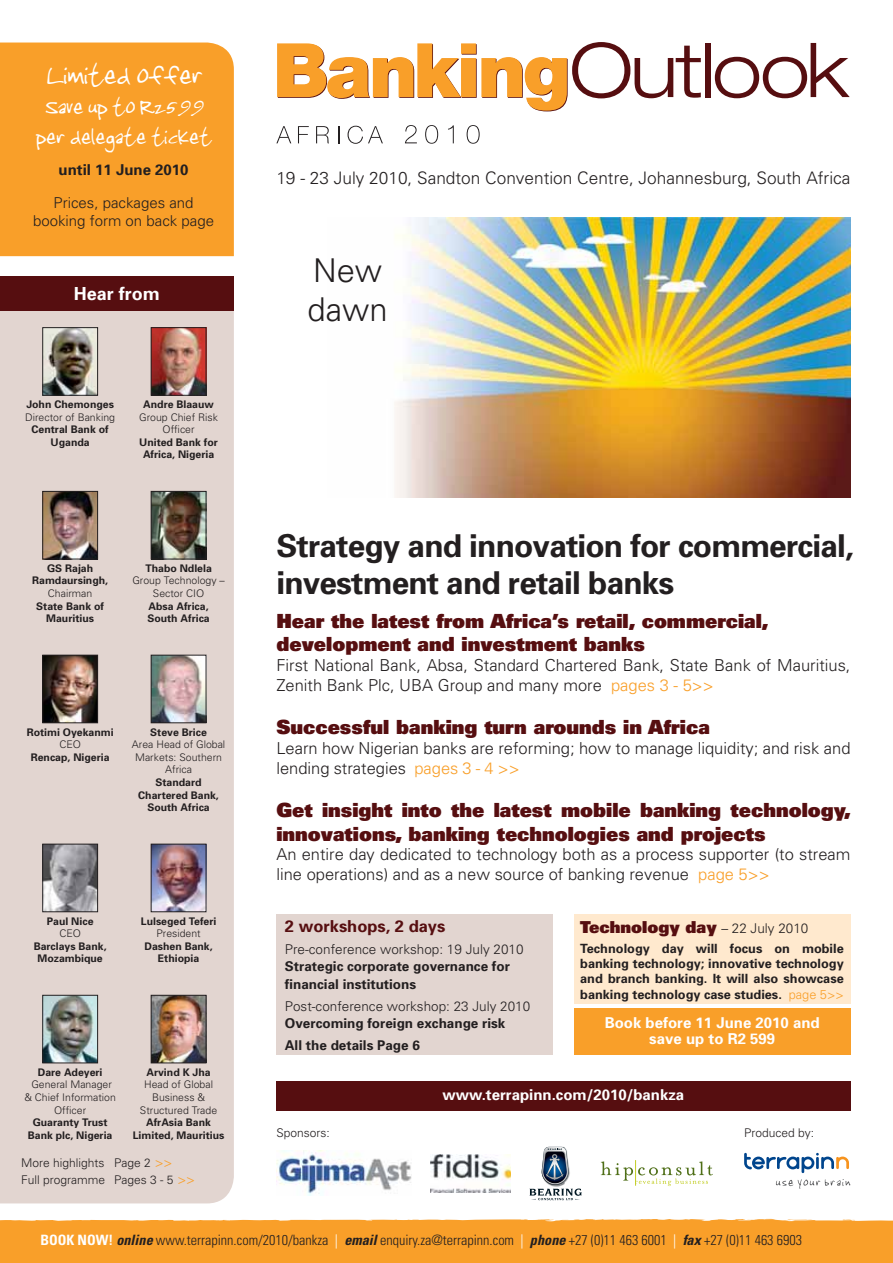
<style>
.page{position:relative;width:893px;height:1263px;background:#fff}
.page>*{position:absolute;margin:0;border:0;box-sizing:border-box;transform-origin:0 0}
.t1{font:39px "Jenkinsv 20";color:#fff}
.t2{font:300 32.85px/39.3px "Univers";color:#231f20}
.t3{font:700 31.5px/37.8px "Univers";letter-spacing:-.025em;color:#231f20}
.t4{font:31.5px/30px "Jenkinsv 20";color:#fff}
.t5{font:900 19.5px/23.4px "Univers";color:#560e10}
.t6{font:700 18px "Univers";color:#fff}
.t7{font:300 17.25px "Univers";color:#231f20}
.t8{font:300 16.5px/19.8px "Univers";color:#231f20}
.t9{font:900 16.5px "Univers";color:#560e10}
.t10{font:700 16.5px "Univers";color:#560e10}
.t11{font:700 15px/16.5px "Univers";color:#fff;text-align:center}
.t12{font:300 15px/18px "Univers";color:#231f20;text-align:center}
.t13{font:700 15px "Univers";color:#231f20}
.t14{font:300 condensed 14.25px "Univers";color:#231f20}
.t15{font:700 13.5px/17.7px "Univers";color:#231f20}
.t16{font:300 13.5px "Univers";color:#231f20}
.t17{font:700 12.75px/15.3px "Univers";color:#231f20;text-align:justify}
.t18{font:300 12px/16.2px "Univers";color:#231f20}
.t19{font:700 10.5px/12.6px "Univers";color:#231f20;text-align:center}
.t20{font:300 10.5px/12.6px "Univers";color:#231f20;text-align:center}
.s1{font-size:13.5px;color:#f99f29}
.s2{color:#f99f29}
.s3{font-weight:300;font-size:13.5px;color:#231f20}
.s4{font-weight:300;color:#f99f29}
.s5{font-weight:700;color:#fff}
.s6{font-weight:700;font-style:italic}
.s7{color:#fff}
</style>
<div class="page">
<div style="left:276px;top:914px;width:277px;height:140px;background:#e2d5d0"></div>
<div style="left:0;top:1219px;width:893px;height:44px;background:#f99f29"></div>
<div style="left:574px;top:1008px;width:276px;height:47px;background:#f99f29"></div>
<div style="left:276px;top:1081px;width:574px;height:30px;background:#560e10"></div>
<div style="left:574px;top:915px;width:276px;height:89px;background:#ffe9ce"></div>
<div style="left:0;top:310px;width:234px;height:893px;background:#e2d5d0"></div>
<div style="left:0;top:276px;width:234px;height:34px;background:#560e10"></div>
<img style="left:45px;top:329px;width:51px;height:64px">
<div style="left:43px;top:327px;width:55px;height:68px;border:1px solid #231f20"></div>
<img style="left:153px;top:329px;width:51px;height:64px">
<div style="left:151px;top:327px;width:55px;height:68px;border:1px solid #231f20"></div>
<img style="left:153px;top:997px;width:51px;height:64px">
<div style="left:151px;top:995px;width:55px;height:68px;border:1px solid #231f20"></div>
<img style="left:45px;top:997px;width:51px;height:64px">
<div style="left:43px;top:995px;width:55px;height:68px;border:1px solid #231f20"></div>
<img style="left:153px;top:846px;width:51px;height:64px">
<div style="left:151px;top:844px;width:55px;height:68px;border:1px solid #231f20"></div>
<img style="left:45px;top:846px;width:51px;height:64px">
<div style="left:43px;top:844px;width:55px;height:68px;border:1px solid #231f20"></div>
<img style="left:153px;top:493px;width:51px;height:64px">
<div style="left:151px;top:491px;width:55px;height:68px;border:1px solid #231f20"></div>
<img style="left:45px;top:493px;width:51px;height:64px">
<div style="left:43px;top:491px;width:55px;height:68px;border:1px solid #231f20"></div>
<img style="left:153px;top:657px;width:51px;height:64px">
<div style="left:151px;top:655px;width:55px;height:68px;border:1px solid #231f20"></div>
<img style="left:45px;top:657px;width:51px;height:64px">
<div style="left:43px;top:655px;width:55px;height:68px;border:1px solid #231f20"></div>
<div style="left:0;top:43px;width:234px;height:213px;background:#f99f29"></div>
<svg style="left:744px;top:1153px;width:105px;height:20px"></svg>
<svg style="left:776px;top:1179px;width:74px;height:10px"></svg>
<svg style="left:276px;top:126px;width:15px;height:17px"></svg>
<svg style="left:298px;top:126px;width:11px;height:17px"></svg>
<svg style="left:316px;top:126px;width:13px;height:17px"></svg>
<svg style="left:338px;top:126px;width:1px;height:17px"></svg>
<svg style="left:348px;top:126px;width:35px;height:18px"></svg>
<svg style="left:405px;top:125px;width:12px;height:18px"></svg>
<svg style="left:425px;top:125px;width:13px;height:19px"></svg>
<svg style="left:448px;top:125px;width:6px;height:18px"></svg>
<svg style="left:467px;top:125px;width:13px;height:19px"></svg>
<div style="left:705px;top:43px;width:6px;height:54px;background:#560e10"></div>
<svg style="left:715px;top:43px;width:135px;height:55px"></svg>
<svg style="left:277px;top:42px;width:424px;height:69px"></svg>
<img style="left:394px;top:217px;width:456px;height:280px">
<img style="left:430px;top:1154px;width:81px;height:38px">
<svg style="left:601px;top:1160px;width:112px;height:26px"></svg>
<img style="left:548px;top:1146px;width:15px;height:1px">
<svg style="left:529px;top:1147px;width:53px;height:53px"></svg>
<img style="left:276px;top:1151px;width:135px;height:44px">
<h1 class="t1" style="left:45px;top:53px;width:158px">Limited offer</h1>
<h3 class="t4" style="left:36px;top:92px;width:178px">Save up to R2599 per delegate ticket</h3>
<h3 class="t13" style="left:59px;top:165px;width:132px">until 11 June 2010</h3>
<h3 class="t12" style="left:33px;top:195px;width:182px">Prices, packages and booking form on back page</h3>
<h3 class="t6" style="left:74px;top:287px;width:88px">Hear from</h3>
<p class="t19" style="left:26px;top:399px;width:89px">John Chemonges</p>
<p class="t20" style="left:25px;top:412px;width:91px">Director of Banking</p>
<p class="t19" style="left:32px;top:424px;width:79px">Central Bank of<br>Uganda</p>
<p class="t19" style="left:143px;top:399px;width:72px">Andre Blaauw</p>
<p class="t20" style="left:139px;top:412px;width:80px">Group Chief Risk<br>Officer</p>
<p class="t19" style="left:139px;top:437px;width:80px">United Bank for<br>Africa, Nigeria</p>
<p class="t19" style="left:32px;top:563px;width:77px">GS Rajah<br>Ramdaursingh,</p>
<p class="t20" style="left:48px;top:588px;width:46px">Chairman</p>
<p class="t19" style="left:36px;top:600px;width:69px">State Bank of<br>Mauritius</p>
<p class="t19" style="left:145px;top:563px;width:68px">Thabo Ndlela</p>
<p class="t20" style="left:132px;top:575px;width:94px">Group Technology –<br>Sector CIO</p>
<p class="t19" style="left:147px;top:600px;width:64px;text-align:left">Absa Africa,<br>South Africa</p>
<p class="t19" style="left:27px;top:726px;width:88px">Rotimi Oyekanmi</p>
<p class="t20" style="left:59px;top:739px;width:23px">CEO</p>
<p class="t19" style="left:31px;top:752px;width:80px">Rencap, Nigeria</p>
<p class="t19" style="left:150px;top:726px;width:58px">Steve Brice</p>
<p class="t20" style="left:132px;top:739px;width:95px">Area Head of Global<br>Markets: Southern<br>Africa</p>
<p class="t19" style="left:138px;top:777px;width:82px">Standard<br>Chartered Bank,<br>South Africa</p>
<p class="t19" style="left:47px;top:915px;width:48px">Paul Nice</p>
<p class="t20" style="left:59px;top:928px;width:23px">CEO</p>
<p class="t19" style="left:34px;top:941px;width:74px">Barclays Bank,<br>Mozambique</p>
<p class="t19" style="left:141px;top:915px;width:77px">Lulseged Teferi</p>
<p class="t20" style="left:156px;top:928px;width:46px">President</p>
<p class="t19" style="left:144px;top:941px;width:70px">Dashen Bank,<br>Ethiopia</p>
<p class="t19" style="left:38px;top:1066px;width:66px">Dare Adeyeri</p>
<p class="t20" style="left:24px;top:1079px;width:93px">General Manager<br>&amp; Chief Information<br>Officer</p>
<p class="t19" style="left:28px;top:1117px;width:86px">Guaranty Trust<br>Bank plc, Nigeria</p>
<p class="t19" style="left:146px;top:1066px;width:66px">Arvind K Jha</p>
<p class="t20" style="left:140px;top:1079px;width:79px">Head of Global<br>Business &amp;<br>Structured Trade</p>
<p class="t19" style="left:133px;top:1117px;width:93px">AfrAsia Bank<br>Limited, Mauritius</p>
<p class="t18" style="left:21px;top:1156px;width:175px">More highlights Page 2 <span class="s1">&gt;&gt;<br></span>Full programme Pages 3 - 5 <span class="s1">&gt;&gt;</span></p>
<h3 class="t7" style="left:276px;top:172px;width:575px">19 - 23 July 2010, Sandton Convention Centre, Johannesburg, South Africa</h3>
<h2 class="t2" style="left:308px;top:254px;width:82px">New dawn</h2>
<h3 class="t3" style="left:276px;top:529px;width:579px">Strategy and innovation for commercial, investment and retail banks</h3>
<h3 class="t5" style="left:276px;top:611px;width:494px">Hear the latest from Africa’s retail, commercial, development and investment banks</h3>
<h3 class="t8" style="left:276px;top:657px;width:576px">First National Bank, Absa, Standard Chartered Bank, State Bank of Mauritius,<br>Zenith Bank Plc, UBA Group and many more <span class="s2">pages 3 - 5&gt;&gt;</span></h3>
<h3 class="t5" style="left:276px;top:717px;width:435px">Successful banking turn arounds in Africa</h3>
<h3 class="t8" style="left:276px;top:740px;width:576px">Learn how Nigerian banks are reforming; how to manage liquidity; and risk and lending strategies <span class="s2">pages 3 - 4 &gt;&gt;</span></h3>
<h3 class="t5" style="left:276px;top:800px;width:576px">Get insight into the latest mobile banking technology, innovations, banking technologies and projects</h3>
<h3 class="t8" style="left:276px;top:846px;width:576px">An entire day dedicated to technology both as a process supporter (to stream line operations) and as a new source of banking revenue <span class="s2">page 5&gt;&gt;</span></h3>
<h3 class="t10" style="left:285px;top:920px;width:162px">2 workshops, 2 days</h3>
<p class="t16" style="left:285px;top:944px;width:240px">Pre-conference workshop: 19 July 2010</p>
<p class="t15" style="left:285px;top:959px;width:227px">Strategic corporate governance for financial institutions</p>
<p class="t16" style="left:285px;top:1001px;width:247px">Post-conference workshop: 23 July 2010</p>
<p class="t15" style="left:285px;top:1014px;width:222px;line-height:21.9px">Overcoming foreign exchange risk<br>All the details Page 6</p>
<h3 class="t11" style="left:443px;top:1087px;width:243px">www.terrapinn.com/2010/bankza</h3>
<h3 class="t9" style="left:580px;top:921px;width:230px">Technology day <span class="s3">– 22 July 2010</span></h3>
<p class="t17" style="left:580px;top:942px;width:265px">Technology day will focus on mobile banking technology; innovative technology and branch banking. It will also showcase banking technology case studies. <span class="s4">page 5&gt;&gt;</span></p>
<h3 class="t11" style="left:605px;top:1015px;width:217px">Book before 11 June 2010 and save up to R2 599</h3>
<p class="t18" style="left:276px;top:1126px;width:55px">Sponsors:</p>
<p class="t18" style="left:744px;top:1126px;width:72px">Produced by:</p>
<h3 class="t14" style="left:40px;top:1234px;width:763px"><span class="s5">BOOK NOW!</span> <span class="s6">online</span> www.terrapinn.com/2010/bankza <span class="s7">|</span> <span class="s6">email</span> enquiry.za@terrapinn.com <span class="s7">|</span> <span class="s6">phone</span> +27 (0)11 463 6001 <span class="s7">|</span> <span class="s6">fax</span> +27 (0)11 463 6903</h3>
</div>
